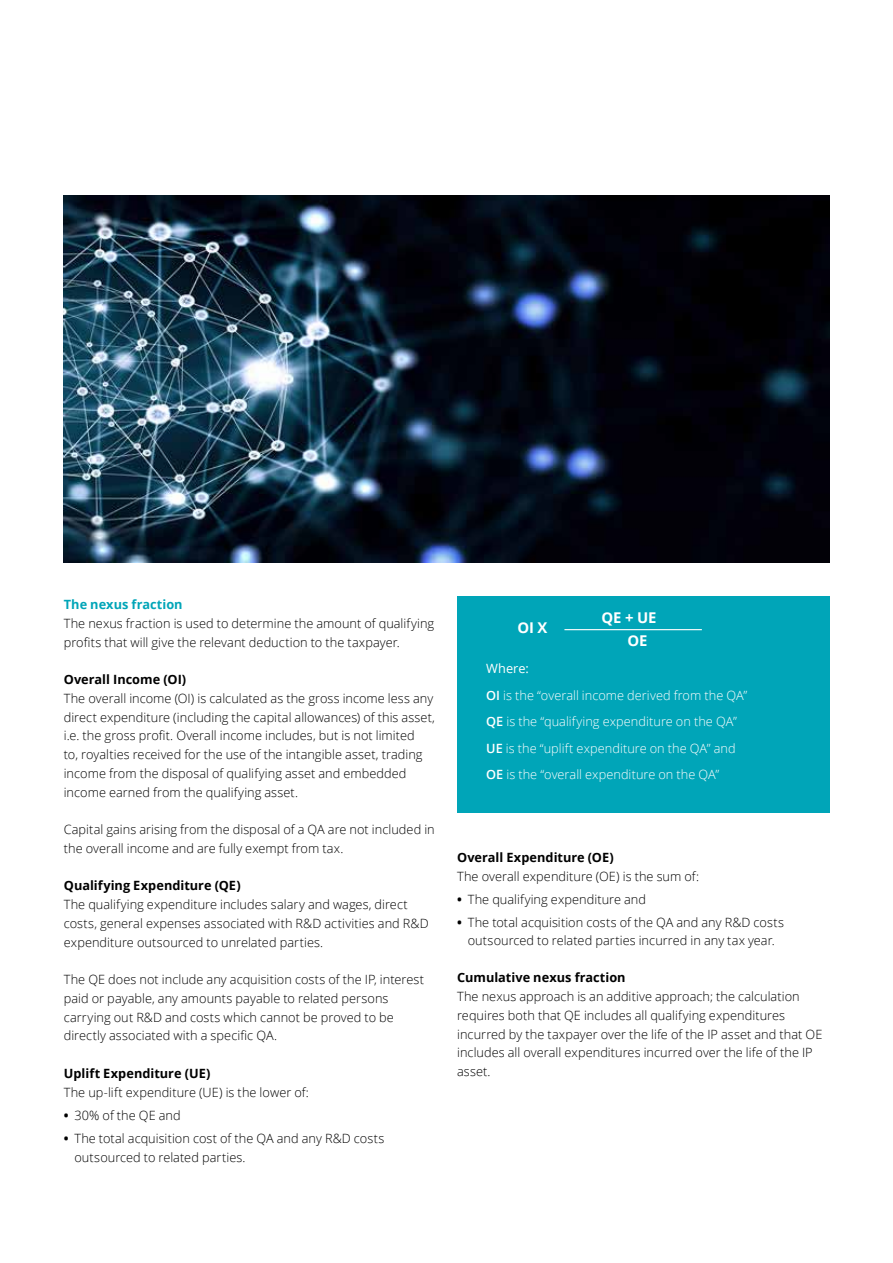
<style>
.page{position:relative;width:893px;height:1263px;background:#fff}
.page>*{position:absolute;margin:0;border:0;box-sizing:border-box;transform-origin:0 0}
.t1{font:700 14.85px/23px "Open Sans";letter-spacing:-.01em;color:#fff}
.t2{font:300 12.75px/18.8px "Open Sans";letter-spacing:.005em;color:#000}
.t3{font:300 12.75px/26.5px "Open Sans";letter-spacing:.005em;color:#fff}
.t4{font:700 12.75px "Open Sans";color:#000}
.t5{font:700 12.75px "Open Sans";letter-spacing:.005em;color:#00a5b8}
.s1{font-weight:700}
.s2{font-weight:400}
.s3{font-weight:600}
</style>
<div class="page">
<div style="left:457px;top:596px;width:372px;height:217px;background:#00a5b8"></div>
<hr style="left:564px;top:629px;width:138px;height:1px;background:#fff">
<img style="left:64px;top:195px;width:765px;height:368px">
<p class="t5" style="left:64px;top:595px;width:120px">The nexus fraction</p>
<p class="t2" style="left:64px;top:613px;width:372px">The nexus fraction is used to determine the amount of qualifying profits that will give the relevant deduction to the taxpayer.</p>
<p class="t4" style="left:64px;top:670px;width:124px">Overall Income (OI)</p>
<p class="t2" style="left:64px;top:688px;width:373px">The overall income (OI) is calculated as the gross income less any direct expenditure (including the capital allowances) of this asset, i.e. the gross profit. Overall income includes, but is not limited<br>to, royalties received for the use of the intangible asset, trading income from the disposal of qualifying asset and embedded income earned from the qualifying asset.</p>
<p class="t2" style="left:64px;top:820px;width:372px">Capital gains arising from the disposal of a QA are not included in the overall income and are fully exempt from tax.</p>
<p class="t4" style="left:64px;top:877px;width:178px">Qualifying Expenditure (QE)</p>
<p class="t2" style="left:64px;top:895px;width:366px">The qualifying expenditure includes salary and wages, direct costs, general expenses associated with R&amp;D activities and R&amp;D expenditure outsourced to unrelated parties.</p>
<p class="t2" style="left:64px;top:970px;width:362px">The QE does not include any acquisition costs of the IP, interest paid or payable, any amounts payable to related persons carrying out R&amp;D and costs which cannot be proved to be directly associated with a specific QA.</p>
<p class="t4" style="left:64px;top:1064px;width:148px">Uplift Expenditure (UE)</p>
<p class="t2" style="left:64px;top:1082px;width:247px">The up-lift expenditure (UE) is the lower of:</p>
<p class="t2" style="left:64px;top:1105px;width:118px"><span class="s1">•</span> 30% of the QE and</p>
<p class="t2" style="left:74px;top:1128px;width:311px;text-indent:-11px"><span class="s1">•</span> The total acquisition cost of the QA and any R&amp;D costs outsourced to related parties.</p>
<p class="t1" style="left:517px;top:616px;width:32px">OI X</p>
<p class="t1" style="left:627px;top:606px;width:31px;text-indent:-26px">QE + UE<br>OE</p>
<p class="t3" style="left:486px;top:655px;width:263px"><span class="s2">Where:<br></span><span class="s3">OI</span> is the “overall income derived from the QA” <span class="s3">QE</span> is the “qualifying expenditure on the QA” <span class="s3">UE</span> is the “uplift expenditure on the QA” and <span class="s3">OE</span> is the “overall expenditure on the QA”</p>
<p class="t4" style="left:457px;top:848px;width:158px">Overall Expenditure (OE)</p>
<p class="t2" style="left:457px;top:866px;width:243px">The overall expenditure (OE) is the sum of:</p>
<p class="t2" style="left:457px;top:889px;width:190px"><span class="s1">•</span> The qualifying expenditure and</p>
<p class="t2" style="left:457px;top:913px;width:328px;line-height:18px;text-align:center"><span class="s1">•</span> The total acquisition costs of the QA and any R&amp;D costs outsourced to related parties incurred in any tax year.</p>
<p class="t4" style="left:457px;top:969px;width:170px">Cumulative nexus fraction</p>
<p class="t2" style="left:457px;top:987px;width:367px">The nexus approach is an additive approach; the calculation requires both that QE includes all qualifying expenditures incurred by the taxpayer over the life of the IP asset and that OE includes all overall expenditures incurred over the life of the IP asset.</p>
</div>
